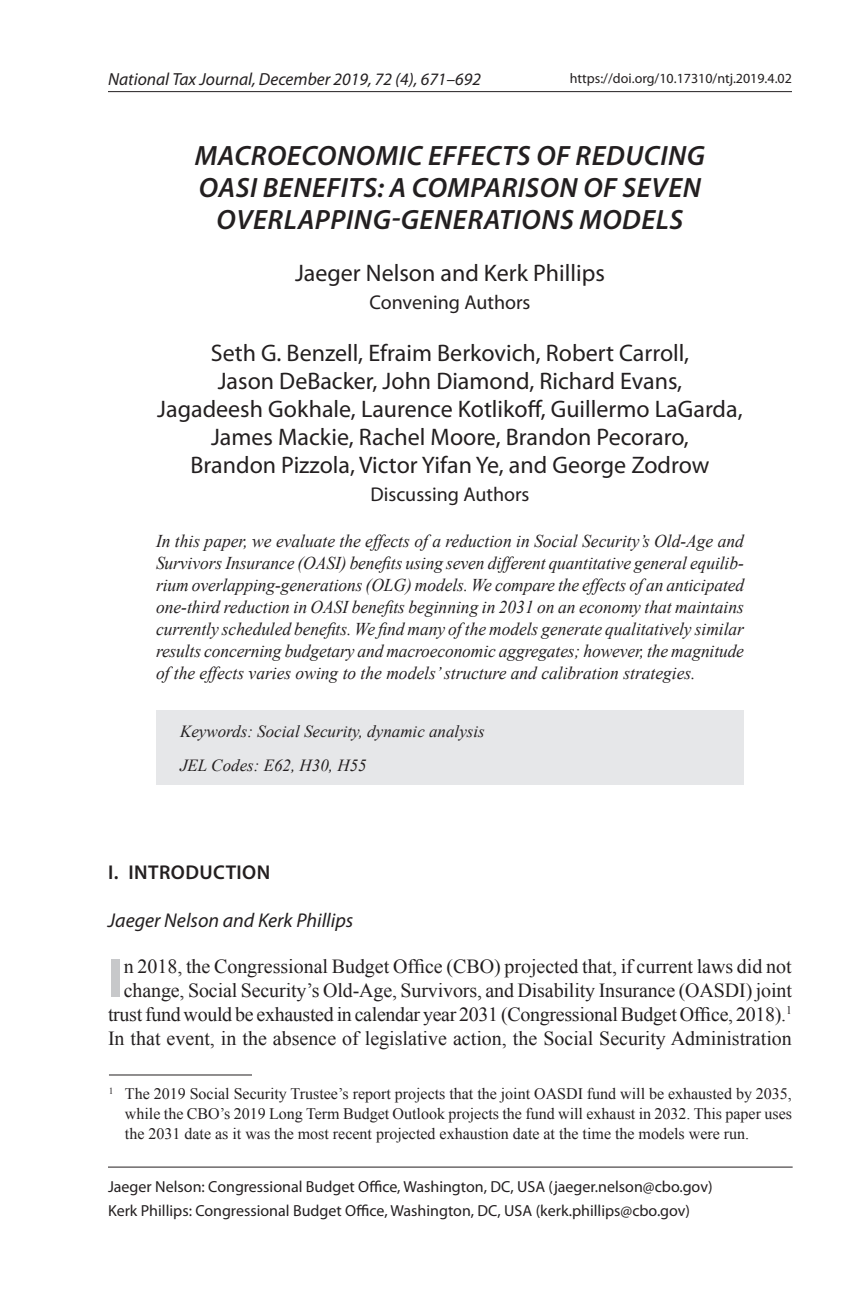
<style>
.page{position:relative;width:864px;height:1296px;background:#fff}
.page>*{position:absolute;margin:0;border:0;box-sizing:border-box;transform-origin:0 0}
.t1{font:700 55.6px "Myriad Pro";color:#c7c8ca}
.t2{font:italic 600 28px/32px "Myriad Pro";letter-spacing:.02em;color:#231f20;text-align:center}
.t3{font:24px/28px "Myriad Pro";color:#231f20;text-align:center}
.t4{font:20px/24px "Times New Roman";letter-spacing:-.005em;color:#231f20;text-align:right}
.t5{font:20px "Myriad Pro";color:#231f20}
.t6{font:italic 20px "Myriad Pro";color:#231f20}
.t7{font:600 20px "Myriad Pro";letter-spacing:.02em;color:#231f20}
.t8{font:italic 18px/22px "Times New Roman";color:#231f20;text-align:justify}
.t9{font:italic 17.6px "Myriad Pro";color:#231f20}
.t10{font:italic 17px/34px "Times New Roman";color:#231f20}
.t11{font:16px/20px "Times New Roman";color:#231f20;text-align:justify}
.t12{font:16px/24px "Myriad Pro";color:#231f20}
.t13{font:14px "Myriad Pro";color:#231f20}
</style>
<div class="page">
<div style="left:156px;top:710px;width:588px;height:75px;background:#e6e7e9"></div>
<hr style="left:108px;top:91px;width:684px;height:1px;background:#231f20">
<hr style="left:108px;top:1167px;width:685px;height:1px;background:#231f20">
<hr style="left:109px;top:1074px;width:143px;height:1px;background:#231f20">
<p class="t9" style="left:108px;top:68px;width:375px">National Tax Journal, December 2019, 72 (4), 671–692</p>
<p class="t13" style="left:570px;top:69px;width:224px">https://doi.org/10.17310/ntj.2019.4.02</p>
<h2 class="t2" style="left:195px;top:139px;width:512px">MACROECONOMIC EFFECTS OF REDUCING<br>OASI BENEFITS: A COMPARISON OF SEVEN<br>OVERLAPPING-GENERATIONS MODELS</h2>
<h3 class="t3" style="left:295px;top:259px;width:311px">Jaeger Nelson and Kerk Phillips</h3>
<p class="t5" style="left:369px;top:290px;width:163px">Convening Authors</p>
<p class="t3" style="left:157px;top:339px;width:587px">Seth G. Benzell, Efraim Berkovich, Robert Carroll,<br>Jason DeBacker, John Diamond, Richard Evans,<br>Jagadeesh Gokhale, Laurence Kotlikoff, Guillermo LaGarda, James Mackie, Rachel Moore, Brandon Pecoraro,<br>Brandon Pizzola, Victor Yifan Ye, and George Zodrow</p>
<p class="t5" style="left:370px;top:482px;width:161px">Discussing Authors</p>
<p class="t8" style="left:156px;top:530px;width:590px">In this paper, we evaluate the effects of a reduction in Social Security’s Old-Age and Survivors Insurance (OASI) benefits using seven different quantitative general equilib&shy;rium overlapping-generations (OLG) models. We compare the effects of an anticipated one-third reduction in OASI benefits beginning in 2031 on an economy that maintains currently scheduled benefits. We find many of the models generate qualitatively similar results concerning budgetary and macroeconomic aggregates; however, the magnitude of the effects varies owing to the models’ structure and calibration strategies.</p>
<p class="t10" style="left:180px;top:714px;width:306px">Keywords: Social Security, dynamic analysis<br>JEL Codes: E62, H30, H55</p>
<p class="t7" style="left:108px;top:860px;width:164px">I. INTRODUCTION</p>
<p class="t6" style="left:108px;top:908px;width:247px">Jaeger Nelson and Kerk Phillips</p>
<h1 class="t1" style="left:108px;top:942px;width:17px">I</h1>
<p class="t4" style="left:108px;top:954px;width:685px">n 2018, the Congressional Budget Office (CBO) projected that, if current laws did not change, Social Security’s Old-Age, Survivors, and Disability Insurance (OASDI) joint trust fund would be exhausted in calendar year 2031 (Congressional Budget Office, 2018).<sup>1<br></sup>In that event, in the absence of legislative action, the Social Security Administration</p>
<p class="t11" style="left:125px;top:1084px;width:669px;text-indent:-16px"><sup>1</sup> The 2019 Social Security Trustee’s report projects that the joint OASDI fund will be exhausted by 2035, while the CBO’s 2019 Long Term Budget Outlook projects the fund will exhaust in 2032. This paper uses the 2031 date as it was the most recent projected exhaustion date at the time the models were run.</p>
<p class="t12" style="left:108px;top:1174px;width:606px">Jaeger Nelson: Congressional Budget Office, Washington, DC, USA (jaeger.nelson@cbo.gov)<br>Kerk Phillips: Congressional Budget Office, Washington, DC, USA (kerk.phillips@cbo.gov)</p>
</div>
